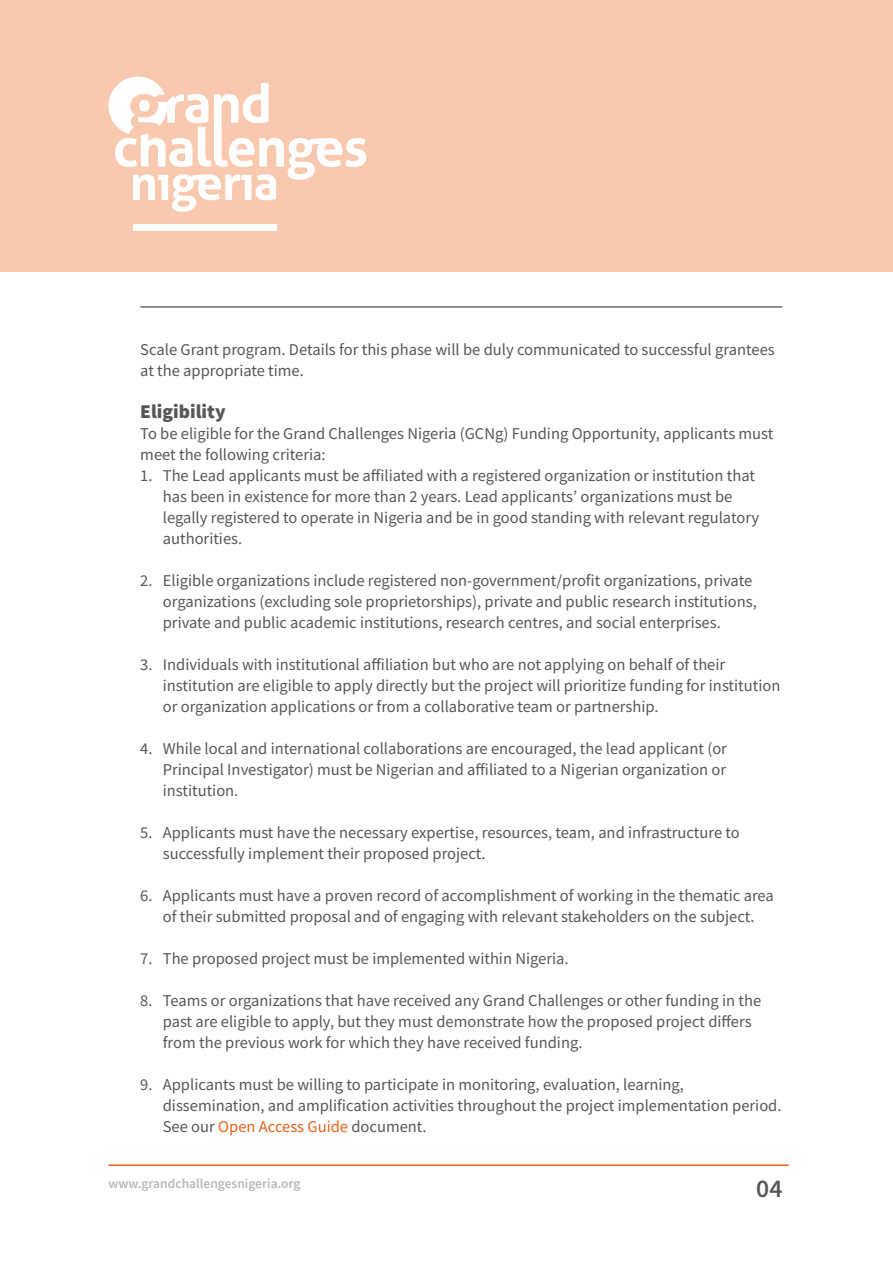
<style>
.page{position:relative;width:893px;height:1263px;background:#fff}
.page>*{position:absolute;margin:0;border:0;box-sizing:border-box;transform-origin:0 0}
.t1{font:600 25.5px "Source Sans Pro";color:#575756}
.t2{font:900 19.5px "Source Sans Pro";color:#575756}
.t3{font:16.5px/21px "Source Sans Pro";color:#575756}
.t4{font:600 13.5px "Source Sans Pro";color:#b9b8b8}
.s1{color:#ec621a}
</style>
<div class="page">
<hr style="left:108px;top:1164px;width:681px;height:2px;background:#ec621a">
<div style="left:1px;top:0;width:892px;height:271px;background:#f8c8af"></div>
<hr style="left:0;top:0;width:1px;height:270px;background:#f8c8af">
<svg style="left:108px;top:77px;width:258px;height:135px"></svg>
<div style="left:133px;top:225px;width:143px;height:6px;background:#fff"></div>
<hr style="left:140px;top:306px;width:642px;height:2px;background:#6d6d6c">
<p class="t3" style="left:140px;top:339px;width:636px">Scale Grant program. Details for this phase will be duly communicated to successful grantees at the appropriate time.</p>
<p class="t2" style="left:140px;top:398px;width:87px">Eligibility</p>
<p class="t3" style="left:140px;top:423px;width:635px">To be eligible for the Grand Challenges Nigeria (GCNg) Funding Opportunity, applicants must meet the following criteria:</p>
<p class="t3" style="left:163px;top:465px;width:598px;text-indent:-23px">1. The Lead applicants must be affiliated with a registered organization or institution that has been in existence for more than 2 years. Lead applicants’ organizations must be legally registered to operate in Nigeria and be in good standing with relevant regulatory authorities.</p>
<p class="t3" style="left:163px;top:570px;width:595px;text-indent:-23px">2. Eligible organizations include registered non-government/profit organizations, private organizations (excluding sole proprietorships), private and public research institutions, private and public academic institutions, research centres, and social enterprises.</p>
<p class="t3" style="left:163px;top:654px;width:619px;text-indent:-23px">3. Individuals with institutional affiliation but who are not applying on behalf of their institution are eligible to apply directly but the project will prioritize funding for institution or organization applications or from a collaborative team or partnership.</p>
<p class="t3" style="left:163px;top:738px;width:566px;text-align:justify;text-indent:-23px">4. While local and international collaborations are encouraged, the lead applicant (or Principal Investigator) must be Nigerian and affiliated to a Nigerian organization or institution.</p>
<p class="t3" style="left:163px;top:822px;width:578px;text-indent:-23px">5. Applicants must have the necessary expertise, resources, team, and infrastructure to successfully implement their proposed project.</p>
<p class="t3" style="left:140px;top:885px;width:635px;text-align:center">6. Applicants must have a proven record of accomplishment of working in the thematic area of their submitted proposal and of engaging with relevant stakeholders on the subject.</p>
<p class="t3" style="left:140px;top:948px;width:430px">7. The proposed project must be implemented within Nigeria.</p>
<p class="t3" style="left:163px;top:990px;width:600px;text-indent:-23px">8. Teams or organizations that have received any Grand Challenges or other funding in the past are eligible to apply, but they must demonstrate how the proposed project differs from the previous work for which they have received funding.</p>
<p class="t3" style="left:163px;top:1074px;width:620px;text-indent:-23px">9. Applicants must be willing to participate in monitoring, evaluation, learning, dissemination, and amplification activities throughout the project implementation period.<br>See our <span class="s1">Open Access Guide</span> document.</p>
<p class="t4" style="left:108px;top:1175px;width:194px">www.grandchallengesnigeria.org</p>
<h1 class="t1" style="left:756px;top:1172px;width:28px">04</h1>
</div>
